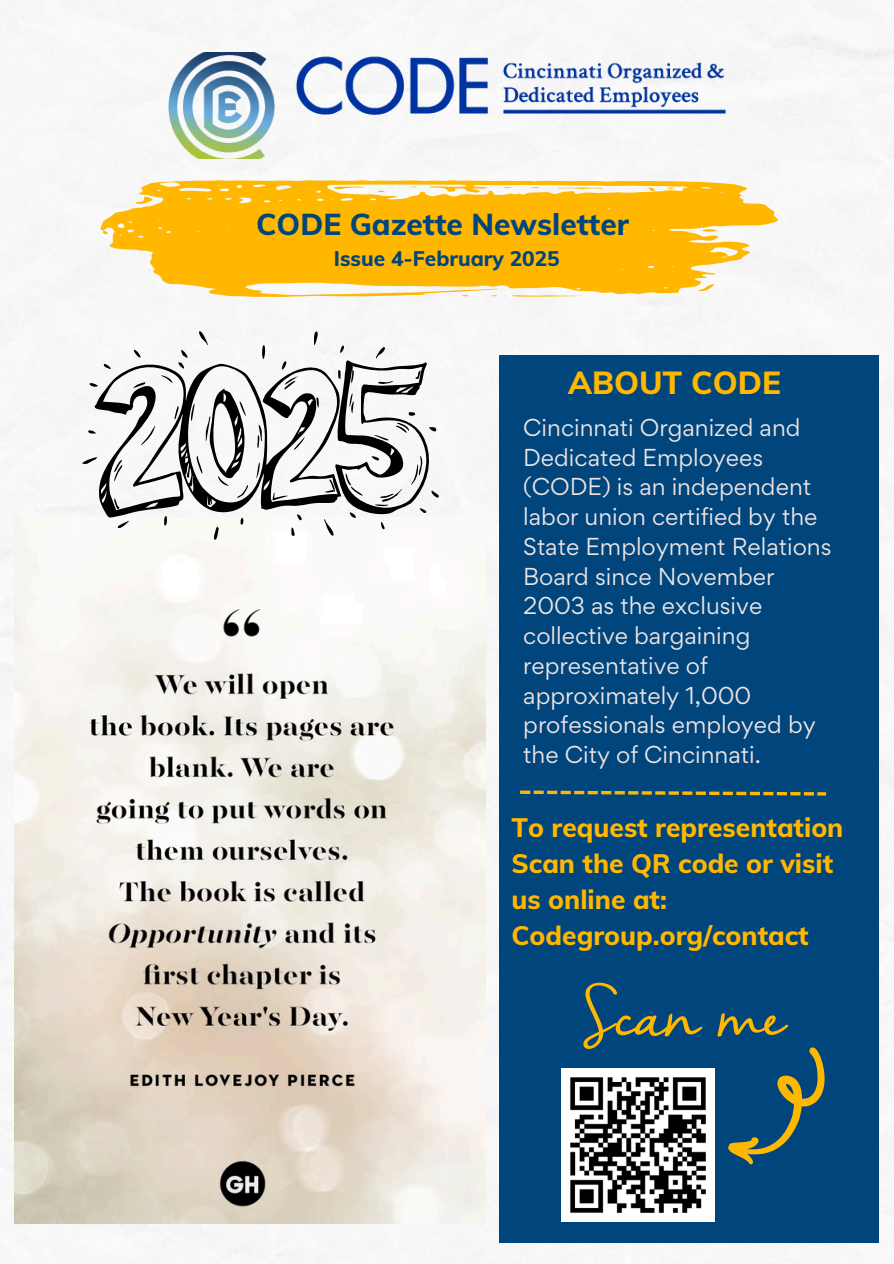
<style>
.page{position:relative;width:894px;height:1264px;background:#fff}
.page>*{position:absolute;margin:0;border:0;box-sizing:border-box;transform-origin:0 0}
.t1{font:31.5px "RTL Bayan Black";color:#ffb700}
.t2{font:29.85px "RTL Bayan Black";color:#00457c}
.t3{font:26.4px/36px "RTL Bayan Black";color:#ffb700}
.t4{font:21.9px/29.7px "Gordita";color:#ede4e3}
.t5{font:20.85px "RTL Bayan Black";color:#00457c}
</style>
<div class="page">
<img style="left:0;top:0;width:893px;height:1263px">
<svg style="left:100px;top:180px;width:678px;height:117px;fill:#ffb700"></svg>
<svg style="left:512px;top:295px;width:70px;height:2px"></svg>
<svg style="left:135px;top:197px;width:18px;height:7px"></svg>
<svg style="left:698px;top:284px;width:16px;height:7px"></svg>
<svg style="left:702px;top:229px;width:15px;height:3px"></svg>
<svg style="left:102px;top:230px;width:6px;height:4px"></svg>
<svg style="left:333px;top:186px;width:31px;height:3px"></svg>
<svg style="left:556px;top:187px;width:47px;height:2px"></svg>
<svg style="left:647px;top:188px;width:9px;height:3px"></svg>
<svg style="left:667px;top:187px;width:6px;height:2px"></svg>
<div style="left:498px;top:355px;width:380px;height:887px;background:#00457c"></div>
<svg style="left:520px;top:790px;width:10px;height:4px"></svg>
<svg style="left:533px;top:790px;width:10px;height:4px"></svg>
<svg style="left:547px;top:790px;width:10px;height:4px"></svg>
<svg style="left:560px;top:790px;width:10px;height:4px"></svg>
<svg style="left:574px;top:790px;width:10px;height:4px"></svg>
<svg style="left:587px;top:791px;width:105px;height:3px"></svg>
<svg style="left:695px;top:791px;width:10px;height:4px"></svg>
<svg style="left:709px;top:791px;width:10px;height:4px"></svg>
<svg style="left:722px;top:791px;width:10px;height:4px"></svg>
<svg style="left:736px;top:791px;width:10px;height:4px"></svg>
<svg style="left:749px;top:791px;width:10px;height:4px"></svg>
<svg style="left:763px;top:791px;width:10px;height:4px"></svg>
<svg style="left:776px;top:792px;width:49px;height:3px"></svg>
<img style="left:168px;top:53px;width:557px;height:105px">
<svg style="left:728px;top:1047px;width:97px;height:117px"></svg>
<svg style="left:583px;top:982px;width:119px;height:66px"></svg>
<svg style="left:717px;top:1013px;width:71px;height:23px"></svg>
<img style="left:561px;top:1068px;width:153px;height:153px">
<img style="left:14px;top:518px;width:471px;height:705px">
<svg style="left:82px;top:330px;width:356px;height:211px"></svg>
<h2 class="t2" style="left:256px;top:205px;width:374px">CODE Gazette Newsletter</h2>
<h2 class="t5" style="left:334px;top:245px;width:227px">Issue 4-February 2025</h2>
<p class="t1" style="left:568px;top:362px;width:214px">ABOUT CODE</p>
<p class="t4" style="left:523px;top:412px;width:309px">Cincinnati Organized and<br>Dedicated Employees (CODE) is an independent labor union certified by the<br>State Employment Relations<br>Board since November<br>2003 as the exclusive collective bargaining representative of approximately 1,000 professionals employed by the City of Cincinnati.</p>
<p class="t3" style="left:511px;top:808px;width:333px">To request representation<br>Scan the QR code or visit us online at:<br>Codegroup.org/contact</p>
</div>
